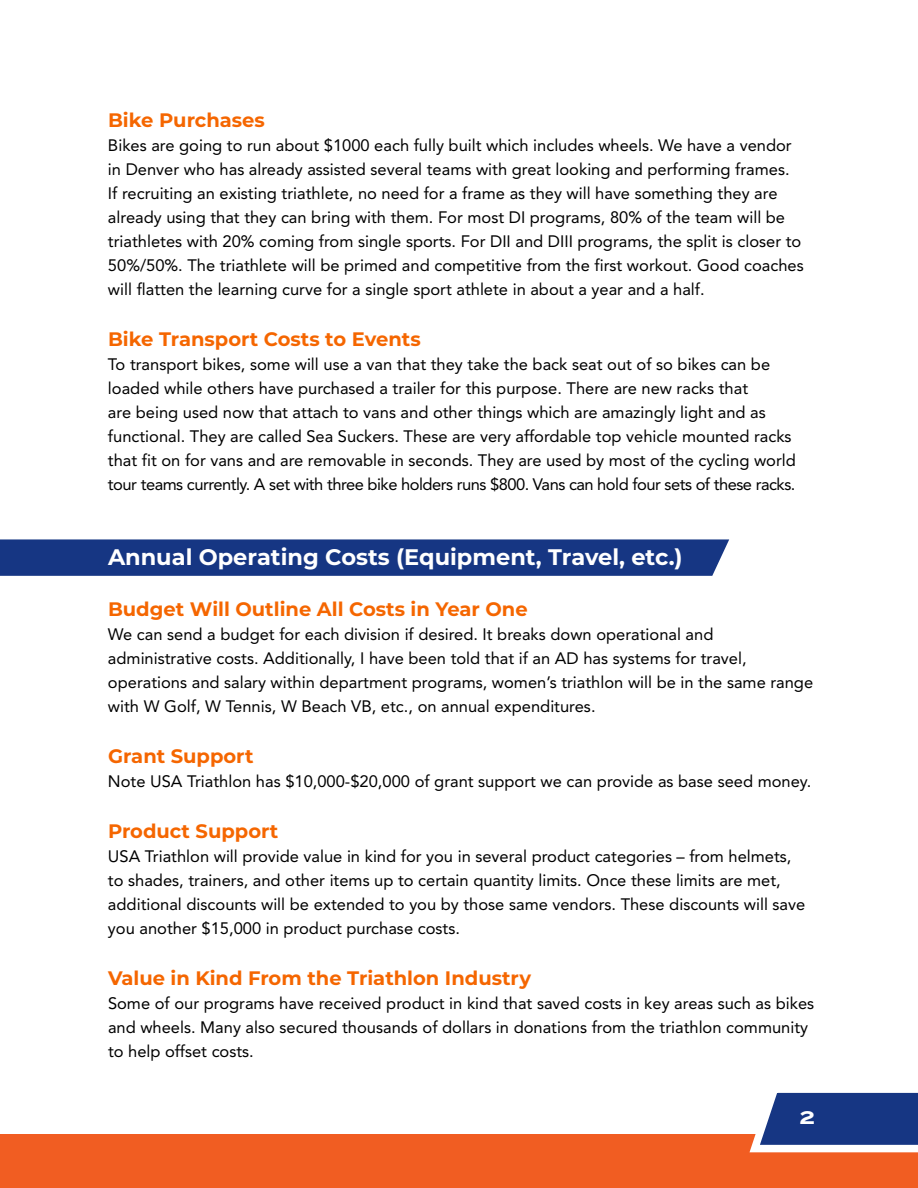
<style>
.page{position:relative;width:918px;height:1188px;background:#fff}
.page>*{position:absolute;margin:0;border:0;box-sizing:border-box;transform-origin:0 0}
.t1{font:700 22.5px "Montserrat";color:#fff}
.t2{font:700 19.5px "Montserrat";color:#f56600}
.t3{font:700 18px "Termina";color:#fff}
.t4{font:16.5px/24px "Avenir";color:#000}
</style>
<div class="page">
<div style="left:0;top:539px;width:729px;height:37px;background:#163683"></div>
<div style="left:0;top:1134px;width:918px;height:54px;background:#f15d22"></div>
<svg style="left:749px;top:1092px;width:169px;height:61px;background:#4f649d"></svg>
<p class="t2" style="left:108px;top:106px;width:158px">Bike Purchases</p>
<p class="t4" style="left:108px;top:133px;width:697px">Bikes are going to run about $1000 each fully built which includes wheels. We have a vendor in Denver who has already assisted several teams with great looking and performing frames.<br>If recruiting an existing triathlete, no need for a frame as they will have something they are already using that they can bring with them. For most DI programs, 80% of the team will be triathletes with 20% coming from single sports. For DII and DIII programs, the split is closer to 50%/50%. The triathlete will be primed and competitive from the first workout. Good coaches will flatten the learning curve for a single sport athlete in about a year and a half.</p>
<p class="t2" style="left:108px;top:325px;width:314px">Bike Transport Costs to Events</p>
<p class="t4" style="left:108px;top:352px;width:689px">To transport bikes, some will use a van that they take the back seat out of so bikes can be loaded while others have purchased a trailer for this purpose. There are new racks that<br>are being used now that attach to vans and other things which are amazingly light and as functional. They are called Sea Suckers. These are very affordable top vehicle mounted racks that fit on for vans and are removable in seconds. They are used by most of the cycling world tour teams currently. A set with three bike holders runs $800. Vans can hold four sets of these racks.</p>
<h1 class="t1" style="left:108px;top:541px;width:576px">Annual Operating Costs (Equipment, Travel, etc.)</h1>
<p class="t2" style="left:108px;top:595px;width:421px">Budget Will Outline All Costs in Year One</p>
<p class="t4" style="left:108px;top:622px;width:707px">We can send a budget for each division if desired. It breaks down operational and administrative costs. Additionally, I have been told that if an AD has systems for travel, operations and salary within department programs, women’s triathlon will be in the same range with W Golf, W Tennis, W Beach VB, etc., on annual expenditures.</p>
<p class="t2" style="left:108px;top:742px;width:147px">Grant Support</p>
<p class="t4" style="left:108px;top:769px;width:705px">Note USA Triathlon has $10,000-$20,000 of grant support we can provide as base seed money.</p>
<p class="t2" style="left:108px;top:817px;width:172px">Product Support</p>
<p class="t4" style="left:108px;top:844px;width:699px">USA Triathlon will provide value in kind for you in several product categories – from helmets, to shades, trainers, and other items up to certain quantity limits. Once these limits are met, additional discounts will be extended to you by those same vendors. These discounts will save you another $15,000 in product purchase costs.</p>
<p class="t2" style="left:108px;top:964px;width:425px">Value in Kind From the Triathlon Industry</p>
<p class="t4" style="left:108px;top:991px;width:708px">Some of our programs have received product in kind that saved costs in key areas such as bikes and wheels. Many also secured thousands of dollars in donations from the triathlon community to help offset costs.</p>
<p class="t3" style="left:800px;top:1104px;width:16px">2</p>
</div>
